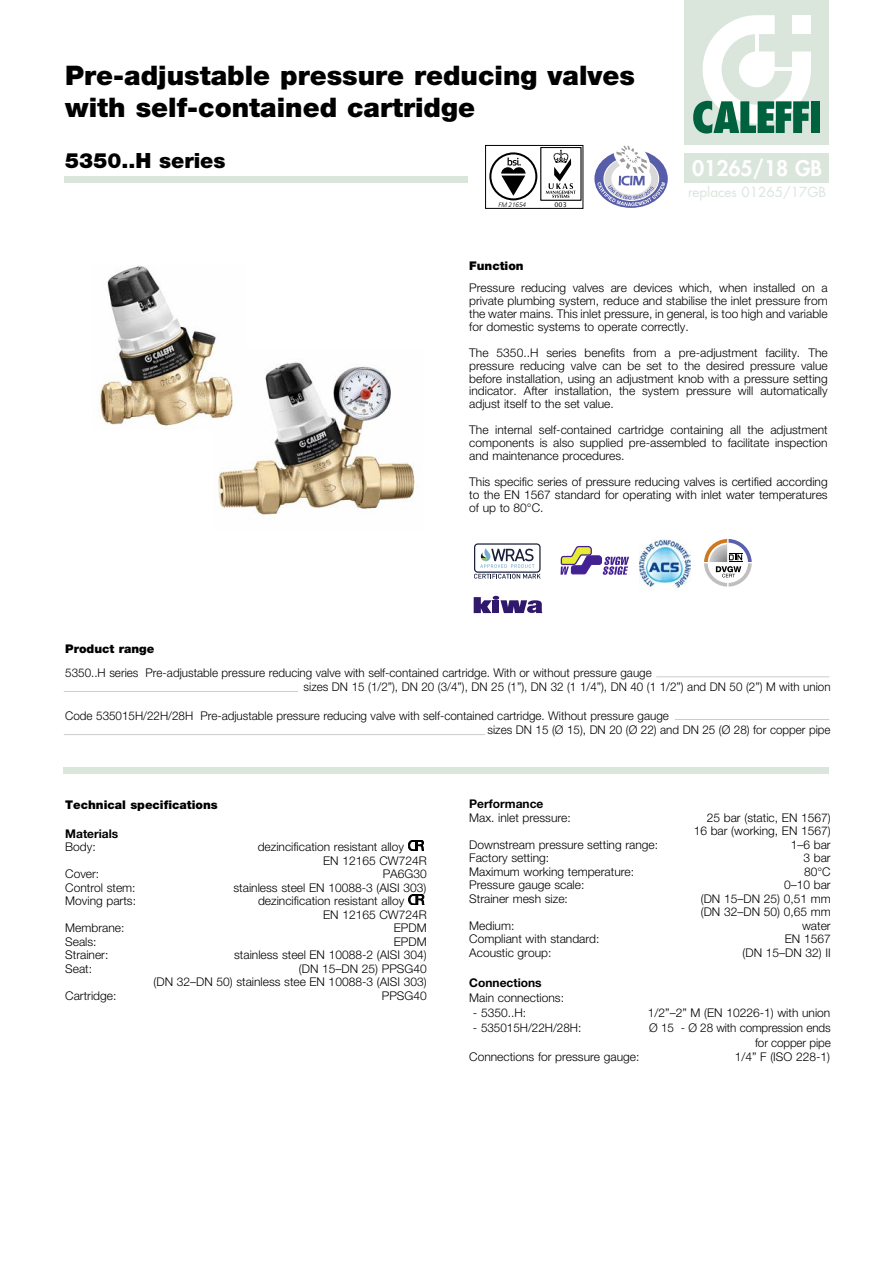
<style>
.page{position:relative;width:893px;height:1263px;background:#fff}
.page>*{position:absolute;margin:0;border:0;box-sizing:border-box;transform-origin:0 0}
.t1{font:900 27px/32.4px "Helvetica Neue LT Std";color:#000}
.t2{font:900 21px "Helvetica Neue LT Std";color:#000}
.t3{font:800 21px "Futura";color:#fff}
.t4{font:13.5px "Futura";color:#dae5dc}
.t5{font:300 12px/12.9px "Helvetica Neue LT Std";color:#000}
.t6{font:900 12px "Helvetica Neue LT Std";color:#000}
.t7{font:700 12px "Helvetica Neue LT Std";color:#000}
.t8{font:italic 300 6.45px "Frutiger";letter-spacing:-.005em;color:#000}
.t9{font:6.45px "Lucida Grande";color:#000}
</style>
<div class="page">
<img style="left:218px;top:362px;width:197px;height:153px">
<div style="left:685px;top:153px;width:144px;height:30px;background:#dae5dc"></div>
<div style="left:64px;top:767px;width:765px;height:6px;background:#dae5dc"></div>
<hr style="left:656px;top:676px;width:173px;height:1px;background:#ccc">
<hr style="left:64px;top:691px;width:234px;height:1px;background:#ccc">
<hr style="left:675px;top:719px;width:154px;height:1px;background:#ccc">
<hr style="left:64px;top:734px;width:421px;height:1px;background:#ccc">
<div style="left:685px;top:0;width:144px;height:145px;background:#dae5dc"></div>
<svg style="left:693px;top:15px;width:118px;height:119px"></svg>
<div style="left:811px;top:101px;width:8px;height:32px;background:#00613e"></div>
<img style="left:99px;top:266px;width:146px;height:163px">
<svg style="left:409px;top:894px;width:15px;height:11px"></svg>
<svg style="left:408px;top:840px;width:16px;height:11px"></svg>
<div style="left:64px;top:176px;width:404px;height:7px;background:#dae5dc"></div>
<svg style="left:489px;top:152px;width:48px;height:48px"></svg>
<svg style="left:491px;top:154px;width:44px;height:44px"></svg>
<svg style="left:545px;top:149px;width:31px;height:49px"></svg>
<svg style="left:594px;top:150px;width:74px;height:58px"></svg>
<svg style="left:597px;top:145px;width:68px;height:61px"></svg>
<div style="left:485px;top:145px;width:98px;height:64px;border:1px solid #000"></div>
<svg style="left:480px;top:548px;width:54px;height:20px"></svg>
<div style="left:474px;top:543px;width:67px;height:30px;border:1px solid #1b213b;border-radius:3px"></div>
<svg style="left:474px;top:574px;width:67px;height:5px"></svg>
<img style="left:640px;top:540px;width:51px;height:50px">
<svg style="left:474px;top:596px;width:68px;height:17px"></svg>
<svg style="left:704px;top:539px;width:48px;height:48px"></svg>
<svg style="left:560px;top:546px;width:69px;height:29px"></svg>
<h1 class="t1" style="left:65px;top:61px;width:571px">Pre-adjustable pressure reducing valves with self-contained cartridge</h1>
<h2 class="t2" style="left:65px;top:153px;width:162px">5350..H series</h2>
<p class="t8" style="left:499px;top:202px;width:29px">FM 21654</p>
<p class="t9" style="left:554px;top:201px;width:14px">003</p>
<h2 class="t3" style="left:692px;top:158px;width:132px">01265/18 GB</h2>
<p class="t4" style="left:688px;top:186px;width:140px">replaces 01265/17GB</p>
<p class="t6" style="left:469px;top:262px;width:56px">Function</p>
<p class="t5" style="left:469px;top:283px;width:360px;text-align:justify">Pressure reducing valves are devices which, when installed on a private plumbing system, reduce and stabilise the inlet pressure from the water mains. This inlet pressure, in general, is too high and variable for domestic systems to operate correctly.</p>
<p class="t5" style="left:469px;top:347px;width:360px;text-align:justify">The 5350..H series benefits from a pre-adjustment facility. The pressure reducing valve can be set to the desired pressure value before installation, using an adjustment knob with a pressure setting indicator. After installation, the system pressure will automatically adjust itself to the set value.</p>
<p class="t5" style="left:469px;top:424px;width:360px;text-align:justify">The internal self-contained cartridge containing all the adjustment components is also supplied pre-assembled to facilitate inspection and maintenance procedures.</p>
<p class="t5" style="left:469px;top:476px;width:360px;text-align:justify">This specific series of pressure reducing valves is certified according to the EN 1567 standard for operating with inlet water temperatures of up to 80°C.</p>
<p class="t6" style="left:65px;top:645px;width:91px">Product range</p>
<p class="t5" style="left:304px;top:666px;width:529px;line-height:14.4px;text-indent:-238px">5350..H series Pre-adjustable pressure reducing valve with self-contained cartridge. With or without pressure gauge<br>sizes DN 15 (1/2”), DN 20 (3/4”), DN 25 (1”), DN 32 (1 1/4”), DN 40 (1 1/2”) and DN 50 (2”) M with union</p>
<p class="t5" style="left:488px;top:710px;width:345px;line-height:14.4px;text-indent:-422px">Code 535015H/22H/28H Pre-adjustable pressure reducing valve with self-contained cartridge. Without pressure gauge<br>sizes DN 15 (Ø 15), DN 20 (Ø 22) and DN 25 (Ø 28) for copper pipe</p>
<p class="t6" style="left:65px;top:800px;width:154px">Technical specifications</p>
<p class="t7" style="left:65px;top:829px;width:55px">Materials</p>
<p class="t5" style="left:65px;top:842px;width:32px">Body:</p>
<p class="t5" style="left:323px;top:841px;width:105px;line-height:13.5px;text-indent:-65px">dezincification resistant alloy<br>EN 12165 CW724R</p>
<p class="t5" style="left:65px;top:869px;width:36px">Cover:</p>
<p class="t5" style="left:383px;top:869px;width:46px">PA6G30</p>
<p class="t5" style="left:65px;top:882px;width:72px">Control stem:</p>
<p class="t5" style="left:234px;top:882px;width:194px">stainless steel EN 10088-3 (AISI 303)</p>
<p class="t5" style="left:65px;top:896px;width:72px">Moving parts:</p>
<p class="t5" style="left:323px;top:895px;width:105px;line-height:13.5px;text-indent:-65px">dezincification resistant alloy<br>EN 12165 CW724R</p>
<p class="t5" style="left:65px;top:923px;width:61px">Membrane:</p>
<p class="t5" style="left:394px;top:923px;width:34px">EPDM</p>
<p class="t5" style="left:65px;top:936px;width:33px">Seals:</p>
<p class="t5" style="left:394px;top:936px;width:34px">EPDM</p>
<p class="t5" style="left:65px;top:950px;width:45px">Strainer:</p>
<p class="t5" style="left:234px;top:950px;width:194px">stainless steel EN 10088-2 (AISI 304)</p>
<p class="t5" style="left:65px;top:963px;width:28px">Seat:</p>
<p class="t5" style="left:154px;top:963px;width:275px;line-height:13.5px;text-align:right">(DN 15–DN 25) PPSG40<br>(DN 32–DN 50) stainless stee EN 10088-3 (AISI 303)</p>
<p class="t5" style="left:65px;top:990px;width:53px">Cartridge:</p>
<p class="t5" style="left:382px;top:990px;width:46px">PPSG40</p>
<p class="t7" style="left:469px;top:800px;width:76px">Performance</p>
<p class="t5" style="left:469px;top:812px;width:103px">Max. inlet pressure:</p>
<p class="t5" style="left:694px;top:812px;width:138px;line-height:13.5px;text-align:right">25 bar (static, EN 1567)<br>16 bar (working, EN 1567)</p>
<p class="t5" style="left:469px;top:839px;width:190px">Downstream pressure setting range:</p>
<p class="t5" style="left:791px;top:839px;width:41px">1–6 bar</p>
<p class="t5" style="left:469px;top:853px;width:81px">Factory setting:</p>
<p class="t5" style="left:803px;top:853px;width:29px">3 bar</p>
<p class="t5" style="left:469px;top:866px;width:166px">Maximum working temperature:</p>
<p class="t5" style="left:804px;top:866px;width:28px">80°C</p>
<p class="t5" style="left:469px;top:880px;width:117px">Pressure gauge scale:</p>
<p class="t5" style="left:784px;top:880px;width:48px">0–10 bar</p>
<p class="t5" style="left:469px;top:893px;width:100px">Strainer mesh size:</p>
<p class="t5" style="left:701px;top:893px;width:131px;line-height:13.5px">(DN 15–DN 25) 0,51 mm (DN 32–DN 50) 0,65 mm</p>
<p class="t5" style="left:469px;top:920px;width:47px">Medium:</p>
<p class="t5" style="left:802px;top:920px;width:30px">water</p>
<p class="t5" style="left:469px;top:934px;width:132px">Compliant with standard:</p>
<p class="t5" style="left:785px;top:934px;width:47px">EN 1567</p>
<p class="t5" style="left:469px;top:947px;width:84px">Acoustic group:</p>
<p class="t5" style="left:742px;top:947px;width:90px">(DN 15–DN 32) II</p>
<p class="t7" style="left:469px;top:978px;width:74px">Connections</p>
<p class="t5" style="left:469px;top:992px;width:96px">Main connections:</p>
<p class="t5" style="left:473px;top:1007px;width:55px">- 5350..H:</p>
<p class="t5" style="left:648px;top:1007px;width:184px">1/2”–2” M (EN 10226-1) with union</p>
<p class="t5" style="left:473px;top:1022px;width:110px">- 535015H/22H/28H:</p>
<p class="t5" style="left:649px;top:1021px;width:183px;line-height:15px;text-align:right">Ø 15 - Ø 28 with compression ends for copper pipe</p>
<p class="t5" style="left:469px;top:1052px;width:172px">Connections for pressure gauge:</p>
<p class="t5" style="left:735px;top:1052px;width:97px">1/4” F (ISO 228-1)</p>
</div>
